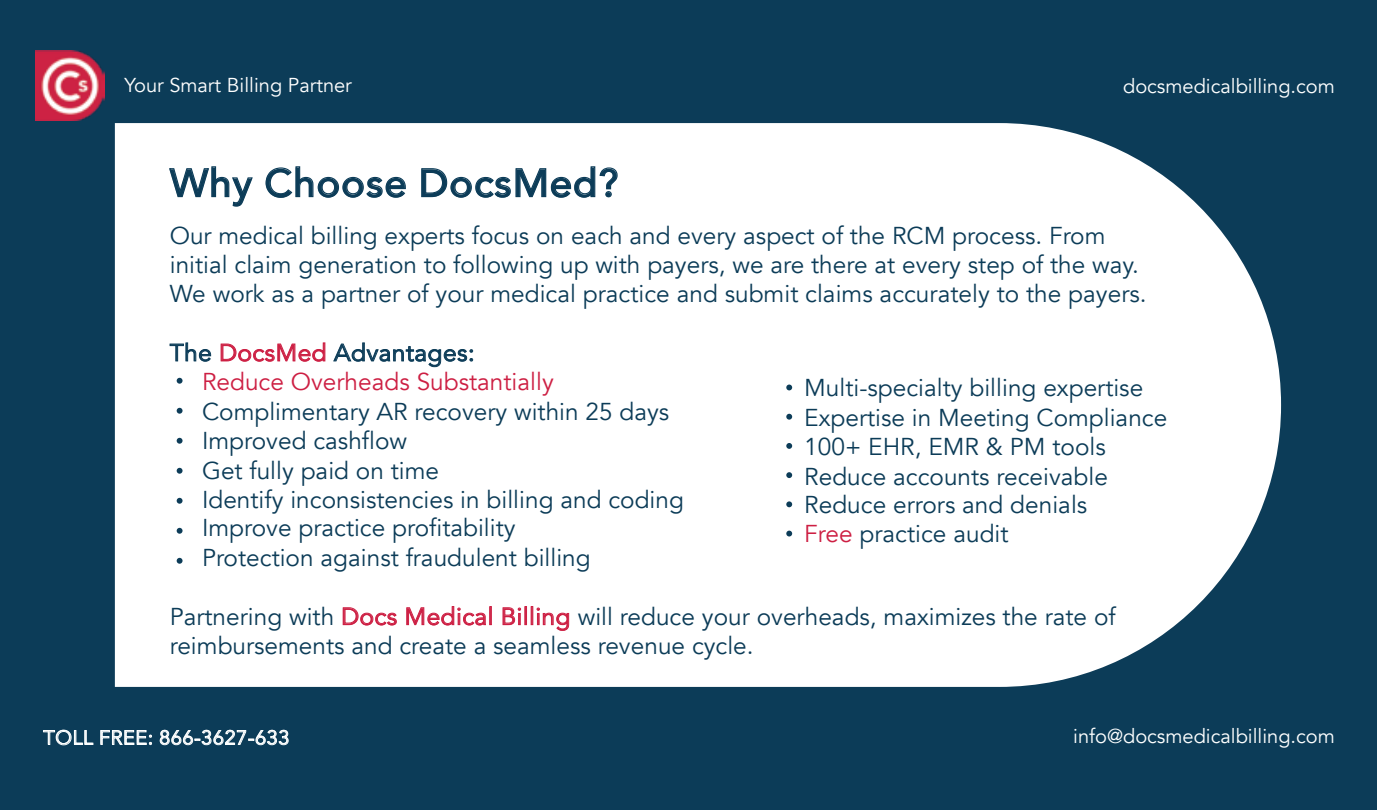
<style>
.page{position:relative;width:1377px;height:810px;background:#0c3c58}
.page>*{position:absolute;margin:0;border:0;box-sizing:border-box;transform-origin:0 0}
.t1{font:500 39.38px "Avenir";letter-spacing:.02em;color:#0c3c58}
.t2{font:24.3px/29.2px "Avenir";color:#0c3c58}
.t3{font:24.3px "Avenir";color:#cd1f43}
.t4{font:23.85px "Avenir";letter-spacing:.02em;color:#0c3c58}
.t5{font:20.03px "Avenir";color:#feffff}
.t6{font:20.03px "Avenir";color:#fff}
.t7{font:19.8px "Avenir";letter-spacing:.025em;color:#feffff}
.s1{color:#cd1f43}
.s2{font-size:23.85px;color:#cd1f43}
</style>
<div class="page">
<div style="left:115px;top:123px;width:1166px;height:564px;background:#fff"></div>
<svg style="left:170px;top:342px;width:41px;height:20px"></svg>
<svg style="left:221px;top:342px;width:104px;height:20px;background:#f1c1cb"></svg>
<svg style="left:333px;top:342px;width:140px;height:25px;background:#cbd5db"></svg>
<svg style="left:343px;top:607px;width:54px;height:19px"></svg>
<svg style="left:406px;top:606px;width:80px;height:20px;background:#f0bec8"></svg>
<div style="left:489px;top:606px;width:3px;height:19px;border:1px solid #cd1f43"></div>
<svg style="left:503px;top:606px;width:66px;height:25px;background:#f2c7d0"></svg>
<svg style="left:168px;top:166px;width:86px;height:41px;background:#dbe2e6"></svg>
<svg style="left:265px;top:166px;width:141px;height:32px;background:#d6dee2"></svg>
<svg style="left:421px;top:166px;width:197px;height:32px;background:#d2dbe0"></svg>
<svg style="left:43px;top:730px;width:51px;height:15px"></svg>
<svg style="left:100px;top:730px;width:52px;height:15px"></svg>
<svg style="left:160px;top:730px;width:129px;height:15px"></svg>
<img style="left:35px;top:50px;width:70px;height:70px">
<svg style="left:177px;top:378px;width:6px;height:6px"></svg>
<svg style="left:177px;top:408px;width:6px;height:6px"></svg>
<svg style="left:177px;top:438px;width:6px;height:6px"></svg>
<svg style="left:177px;top:468px;width:6px;height:6px"></svg>
<svg style="left:177px;top:498px;width:6px;height:6px"></svg>
<svg style="left:177px;top:528px;width:6px;height:6px"></svg>
<svg style="left:177px;top:558px;width:6px;height:6px"></svg>
<svg style="left:786px;top:385px;width:6px;height:5px"></svg>
<svg style="left:786px;top:414px;width:6px;height:6px"></svg>
<svg style="left:786px;top:443px;width:6px;height:6px"></svg>
<svg style="left:786px;top:472px;width:6px;height:6px"></svg>
<svg style="left:786px;top:501px;width:6px;height:6px"></svg>
<svg style="left:786px;top:531px;width:6px;height:6px"></svg>
<p class="t6" style="left:125px;top:74px;width:229px">Your Smart Billing Partner</p>
<p class="t5" style="left:1123px;top:74px;width:213px">docsmedicalbilling.com</p>
<h1 class="t1" style="left:170px;top:149px;width:450px">Why Choose DocsMed?</h1>
<p class="t2" style="left:170px;top:221px;width:978px">Our medical billing experts focus on each and every aspect of the RCM process. From initial claim generation to following up with payers, we are there at every step of the way.<br>We work as a partner of your medical practice and submit claims accurately to the payers.</p>
<p class="t4" style="left:170px;top:339px;width:307px">The <span class="s1">DocsMed</span> Advantages:</p>
<p class="t3" style="left:202px;top:367px;width:353px">Reduce Overheads Substantially</p>
<p class="t2" style="left:202px;top:397px;width:484px">Complimentary AR recovery within 25 days Improved cashflow<br>Get fully paid on time<br>Identify inconsistencies in billing and coding Improve practice profitability<br>Protection against fraudulent billing</p>
<p class="t2" style="left:170px;top:603px;width:947px">Partnering with <span class="s2">Docs Medical Billing</span> will reduce your overheads, maximizes the rate of reimbursements and create a seamless revenue cycle.</p>
<p class="t2" style="left:804px;top:373px;width:365px">Multi-specialty billing expertise<br>Expertise in Meeting Compliance<br>100+ EHR, EMR &amp; PM tools<br>Reduce accounts receivable<br>Reduce errors and denials<br><span class="s1">Free</span> practice audit</p>
<p class="t7" style="left:43px;top:726px;width:248px">TOLL FREE: 866-3627-633</p>
<p class="t5" style="left:1073px;top:724px;width:263px">info@docsmedicalbilling.com</p>
</div>
